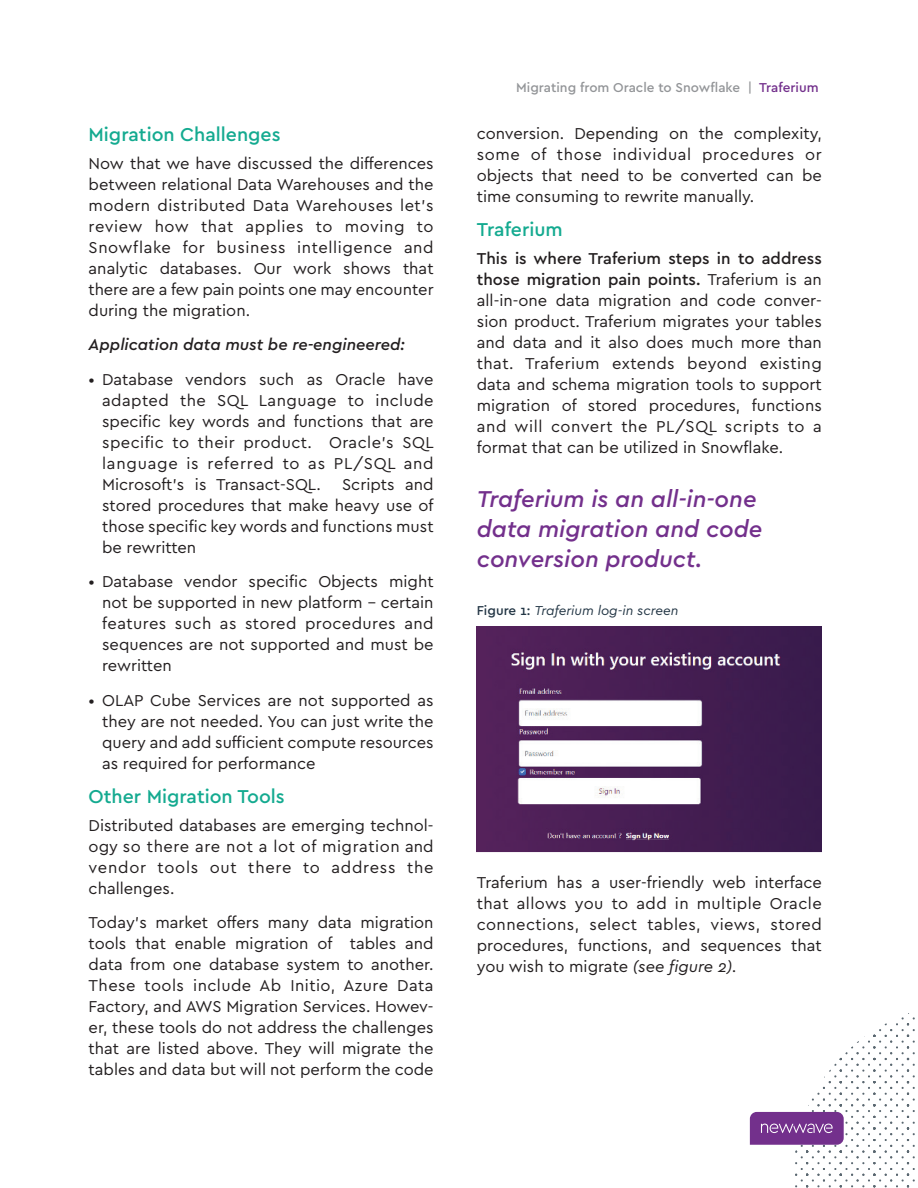
<style>
.page{position:relative;width:918px;height:1188px;background:#fff}
.page>*{position:absolute;margin:0;border:0;box-sizing:border-box;transform-origin:0 0}
.t1{font:italic 500 24px/30px "Cera GR";color:#73308c}
.t2{font:500 19.5px "Cera GR";color:#14aa90}
.t3{font:16.5px/21px "Cera GR";color:#231f20;text-align:justify}
.t4{font:italic 500 16.5px "Cera GR";color:#231f20}
.t5{font:500 13.5px "Cera GR";color:#939598}
.t6{font:italic 13.5px "Cera GR";color:#233645}
.s1{color:#73308c}
.s2{font-weight:500}
.s3{font-weight:500;font-style:normal}
.s4{font-style:italic}
</style>
<div class="page">
<svg style="left:750px;top:1013px;width:165px;height:174px"></svg>
<img style="left:477px;top:626px;width:345px;height:227px">
<p class="t2" style="left:89px;top:123px;width:193px">Migration Challenges</p>
<p class="t3" style="left:89px;top:153px;width:347px">Now that we have discussed the differences between relational Data Warehouses and the modern distributed Data Warehouses let’s review how that applies to moving to Snowflake for business intelligence and analytic databases. Our work shows that there are a few pain points one may encounter during the migration.</p>
<p class="t4" style="left:89px;top:335px;width:318px">Application data must be re-engineered:</p>
<p class="t3" style="left:102px;top:369px;width:333px;text-indent:-13px">• Database vendors such as Oracle have adapted the SQL Language to include specific key words and functions that are specific to their product. Oracle’s SQL language is referred to as PL/SQL and Microsoft’s is Transact-SQL.</p>
<p class="t3" style="left:102px;top:474px;width:333px;text-indent:240px">Scripts and stored procedures that make heavy use of those specific key words and functions must be rewritten</p>
<p class="t3" style="left:102px;top:571px;width:333px;text-indent:-13px">• Database vendor specific Objects might not be supported in new platform – certain features such as stored procedures and sequences are not supported and must be rewritten</p>
<p class="t3" style="left:102px;top:690px;width:333px;text-indent:-13px">• OLAP Cube Services are not supported as they are not needed. You can just write the query and add sufficient compute resources as required for performance</p>
<p class="t2" style="left:89px;top:786px;width:198px">Other Migration Tools</p>
<p class="t3" style="left:89px;top:815px;width:347px">Distributed databases are emerging technol&shy;ogy so there are not a lot of migration and vendor tools out there to address the challenges.</p>
<p class="t3" style="left:89px;top:912px;width:347px">Today’s market offers many data migration tools that enable migration of tables and data from one database system to another.<br>These tools include Ab Initio, Azure Data Factory, and AWS Migration Services. Howev&shy;er, these tools do not address the challenges that are listed above. They will migrate the tables and data but will not perform the code</p>
<p class="t5" style="left:516px;top:80px;width:304px">Migrating from Oracle to Snowflake | <span class="s1">Traferium</span></p>
<p class="t3" style="left:477px;top:123px;width:347px">conversion. Depending on the complexity, some of those individual procedures or objects that need to be converted can be time consuming to rewrite manually.</p>
<p class="t2" style="left:477px;top:218px;width:87px">Traferium</p>
<p class="t3" style="left:477px;top:248px;width:347px"><span class="s2">This is where Traferium steps in to address those migration pain points.</span> Traferium is an all-in-one data migration and code conver&shy;sion product. Traferium migrates your tables and data and it also does much more than that. Traferium extends beyond existing data and schema migration tools to support migration of stored procedures, functions and will convert the PL/SQL scripts to a format that can be utilized in Snowflake.</p>
<h1 class="t1" style="left:477px;top:484px;width:287px">Traferium is an all-in-one data migration and code conversion product.</h1>
<p class="t6" style="left:477px;top:603px;width:203px"><span class="s3">Figure 1:</span> Traferium log-in screen</p>
<p class="t3" style="left:477px;top:872px;width:347px">Traferium has a user-friendly web interface that allows you to add in multiple Oracle connections, select tables, views, stored procedures, functions, and sequences that you wish to migrate <span class="s4">(see figure 2).</span></p>
</div>
